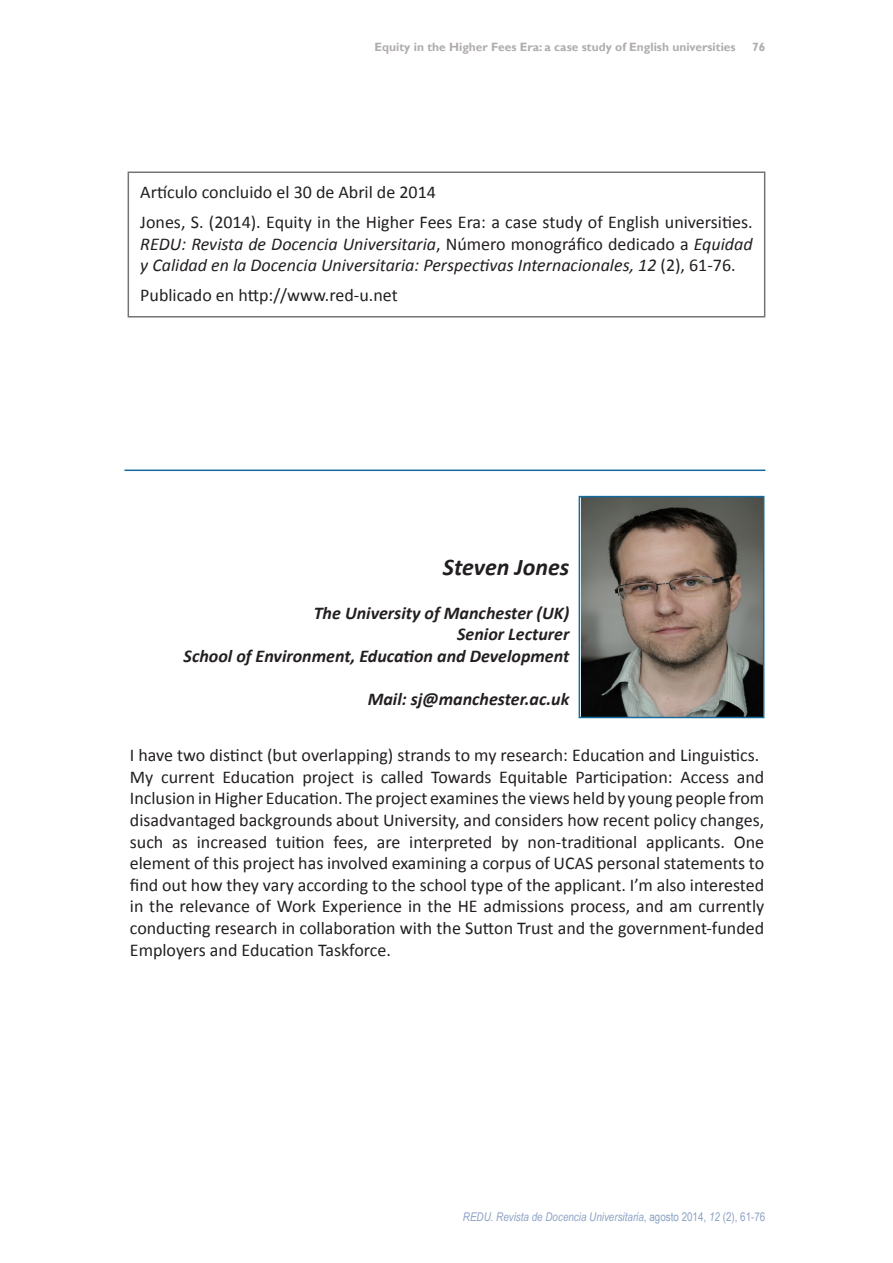
<style>
.page{position:relative;width:893px;height:1263px;background:#fff}
.page>*{position:absolute;margin:0;border:0;box-sizing:border-box;transform-origin:0 0}
.t1{font:italic 700 24px "Calibri";color:#231f20}
.t2{font:18px/21.6px "Calibri";color:#231f20;text-align:justify}
.t3{font:italic 700 18px "Calibri";color:#231f20}
.t4{font:700 12px "Gill Sans";color:#b0adac}
.t5{font:italic 12px "Arial Narrow";color:#8ca2c4}
.s1{font-style:italic}
.s2{font-style:normal}
</style>
<div class="page">
<hr style="left:124px;top:469px;width:641px;height:2px;background:#15699c">
<div style="left:128px;top:171px;width:637px;height:146px;border:2px solid #737474"></div>
<svg style="left:578px;top:495px;width:187px;height:224px;background:#756e67"></svg>
<p class="t4" style="left:375px;top:40px;width:363px">Equity in the Higher Fees Era: a case study of English universities</p>
<p class="t4" style="left:752px;top:40px;width:15px">76</p>
<p class="t2" style="left:140px;top:181px;width:297px">Artículo concluido el 30 de Abril de 2014</p>
<p class="t2" style="left:140px;top:211px;width:614px">Jones, S. (2014). Equity in the Higher Fees Era: a case study of English universities.<br><span class="s1">REDU: Revista de Docencia Universitaria</span>, Número monográfico dedicado a <span class="s1">Equidad y Calidad en la Docencia Universitaria: Perspectivas Internacionales, 12</span> (2), 61-76.</p>
<p class="t2" style="left:140px;top:284px;width:259px">Publicado en http://www.red-u.net</p>
<p class="t1" style="left:443px;top:552px;width:128px">Steven Jones</p>
<p class="t3" style="left:314px;top:601px;width:257px">The University of Manchester (UK)</p>
<p class="t3" style="left:457px;top:623px;width:114px">Senior Lecturer</p>
<p class="t3" style="left:184px;top:644px;width:387px">School of Environment, Education and Development</p>
<p class="t3" style="left:368px;top:688px;width:203px">Mail: sj@manchester.ac.uk</p>
<p class="t2" style="left:130px;top:744px;width:631px">I have two distinct (but overlapping) strands to my research: Education and Linguistics.</p>
<p class="t2" style="left:130px;top:766px;width:636px">My current Education project is called Towards Equitable Participation: Access and Inclusion in Higher Education. The project examines the views held by young people from disadvantaged backgrounds about University, and considers how recent policy changes, such as increased tuition fees, are interpreted by non-traditional applicants. One element of this project has involved examining a corpus of UCAS personal statements to find out how they vary according to the school type of the applicant. I’m also interested in the relevance of Work Experience in the HE admissions process, and am currently conducting research in collaboration with the Sutton Trust and the government-funded Employers and Education Taskforce.</p>
<p class="t5" style="left:463px;top:1208px;width:304px">REDU. Revista de Docencia Universitaria<span class="s2">, agosto 2014,</span> 12 <span class="s2">(2), 61-76</span></p>
</div>
